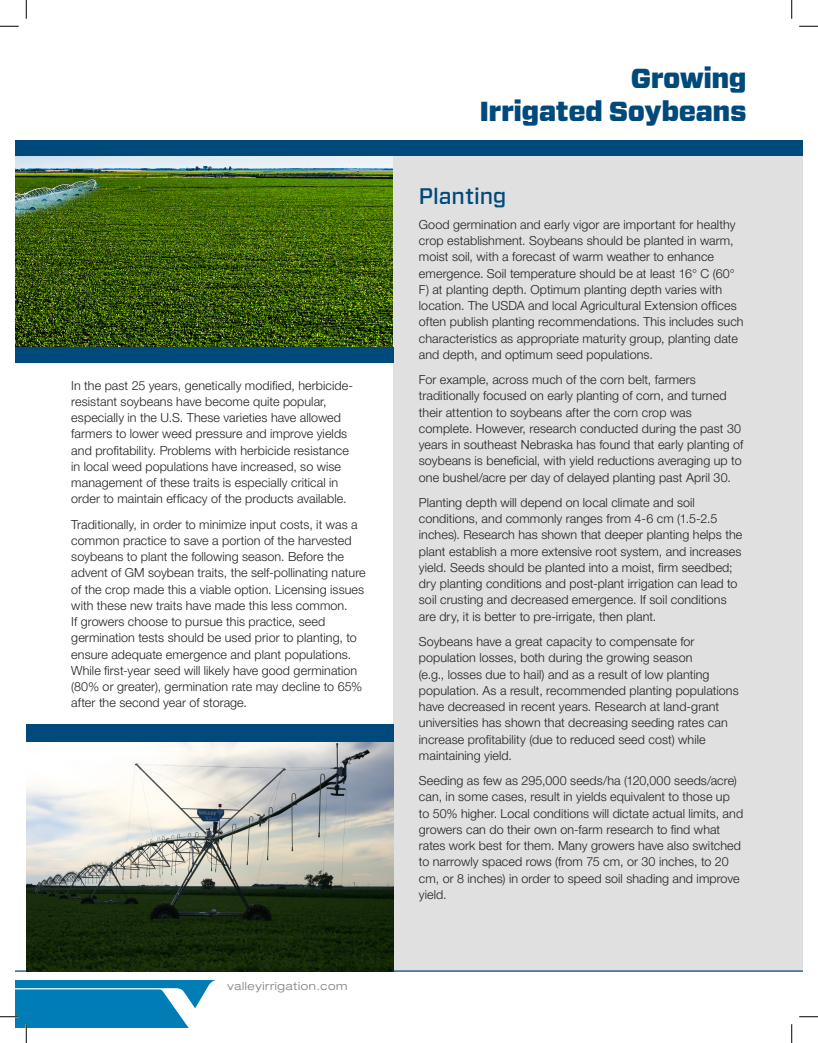
<style>
.page{position:relative;width:818px;height:1043px;background:#fff}
.page>*{position:absolute;margin:0;border:0;box-sizing:border-box;transform-origin:0 0}
.t1{font:900 27.5px/33px "Forza";letter-spacing:-.02em;color:#00497b;text-align:right}
.t2{font:500 22.5px "Forza";letter-spacing:-.005em;color:#00497b}
.t3{font:300 12.5px/16.2px "Helvetica Neue LT Pro";letter-spacing:.005em;color:#231f20}
.t4{font:300 expanded 11.25px "Helvetica Neue LT Pro";letter-spacing:.06em;color:#787b7e}
</style>
<div class="page">
<svg style="left:15px;top:980px;width:200px;height:48px;background:#2992c0"></svg>
<div style="left:15px;top:151px;width:399px;height:216px;background:#231f20;opacity:.26"></div>
<img style="left:15px;top:156px;width:378px;height:190px">
<div style="left:393px;top:156px;width:409px;height:815px;background:#e0e0e0"></div>
<div style="left:15px;top:140px;width:787px;height:16px;background:#00497b"></div>
<hr style="left:15px;top:970px;width:787px;height:1px;background:#00497b">
<div style="left:26px;top:724px;width:367px;height:36px;background:#00497b"></div>
<img style="left:26px;top:742px;width:367px;height:229px">
<div style="left:15px;top:346px;width:378px;height:16px;background:#00497b"></div>
<svg style="left:0;top:25px;width:19px;height:2px"></svg>
<svg style="left:799px;top:25px;width:19px;height:2px"></svg>
<svg style="left:0;top:1015px;width:19px;height:2px"></svg>
<svg style="left:799px;top:1016px;width:19px;height:1px"></svg>
<svg style="left:25px;top:0;width:2px;height:19px"></svg>
<svg style="left:25px;top:1024px;width:2px;height:18px"></svg>
<svg style="left:791px;top:0;width:1px;height:19px"></svg>
<svg style="left:791px;top:1024px;width:1px;height:18px"></svg>
<p class="t3" style="left:71px;top:377px;width:283px">In the past 25 years, genetically modified, herbicide&shy;resistant soybeans have become quite popular, especially in the U.S. These varieties have allowed farmers to lower weed pressure and improve yields and profitability. Problems with herbicide resistance in local weed populations have increased, so wise management of these traits is especially critical in order to maintain efficacy of the products available.</p>
<p class="t3" style="left:71px;top:516px;width:296px">Traditionally, in order to minimize input costs, it was a common practice to save a portion of the harvested soybeans to plant the following season. Before the advent of GM soybean traits, the self-pollinating nature of the crop made this a viable option. Licensing issues with these new traits have made this less common.<br>If growers choose to pursue this practice, seed germination tests should be used prior to planting, to ensure adequate emergence and plant populations.<br>While first-year seed will likely have good germination (80% or greater), germination rate may decline to 65% after the second year of storage.</p>
<p class="t4" style="left:227px;top:978px;width:121px">valleyirrigation.com</p>
<h1 class="t1" style="left:479px;top:62px;width:269px">Growing<br>Irrigated Soybeans</h1>
<p class="t2" style="left:419px;top:181px;width:89px">Planting</p>
<p class="t3" style="left:419px;top:216px;width:326px">Good germination and early vigor are important for healthy crop establishment. Soybeans should be planted in warm, moist soil, with a forecast of warm weather to enhance emergence. Soil temperature should be at least 16° C (60° F) at planting depth. Optimum planting depth varies with location. The USDA and local Agricultural Extension offices often publish planting recommendations. This includes such characteristics as appropriate maturity group, planting date and depth, and optimum seed populations.</p>
<p class="t3" style="left:419px;top:371px;width:326px">For example, across much of the corn belt, farmers traditionally focused on early planting of corn, and turned their attention to soybeans after the corn crop was complete. However, research conducted during the past 30 years in southeast Nebraska has found that early planting of soybeans is beneficial, with yield reductions averaging up to one bushel/acre per day of delayed planting past April 30.</p>
<p class="t3" style="left:419px;top:494px;width:325px">Planting depth will depend on local climate and soil conditions, and commonly ranges from 4-6 cm (1.5-2.5 inches). Research has shown that deeper planting helps the plant establish a more extensive root system, and increases yield. Seeds should be planted into a moist, firm seedbed; dry planting conditions and post-plant irrigation can lead to soil crusting and decreased emergence. If soil conditions are dry, it is better to pre-irrigate, then plant.</p>
<p class="t3" style="left:419px;top:633px;width:321px">Soybeans have a great capacity to compensate for population losses, both during the growing season<br>(e.g., losses due to hail) and as a result of low planting population. As a result, recommended planting populations have decreased in recent years. Research at land-grant universities has shown that decreasing seeding rates can increase profitability (due to reduced seed cost) while maintaining yield.</p>
<p class="t3" style="left:419px;top:772px;width:326px">Seeding as few as 295,000 seeds/ha (120,000 seeds/acre) can, in some cases, result in yields equivalent to those up to 50% higher. Local conditions will dictate actual limits, and growers can do their own on-farm research to find what rates work best for them. Many growers have also switched to narrowly spaced rows (from 75 cm, or 30 inches, to 20 cm, or 8 inches) in order to speed soil shading and improve yield.</p>
</div>
